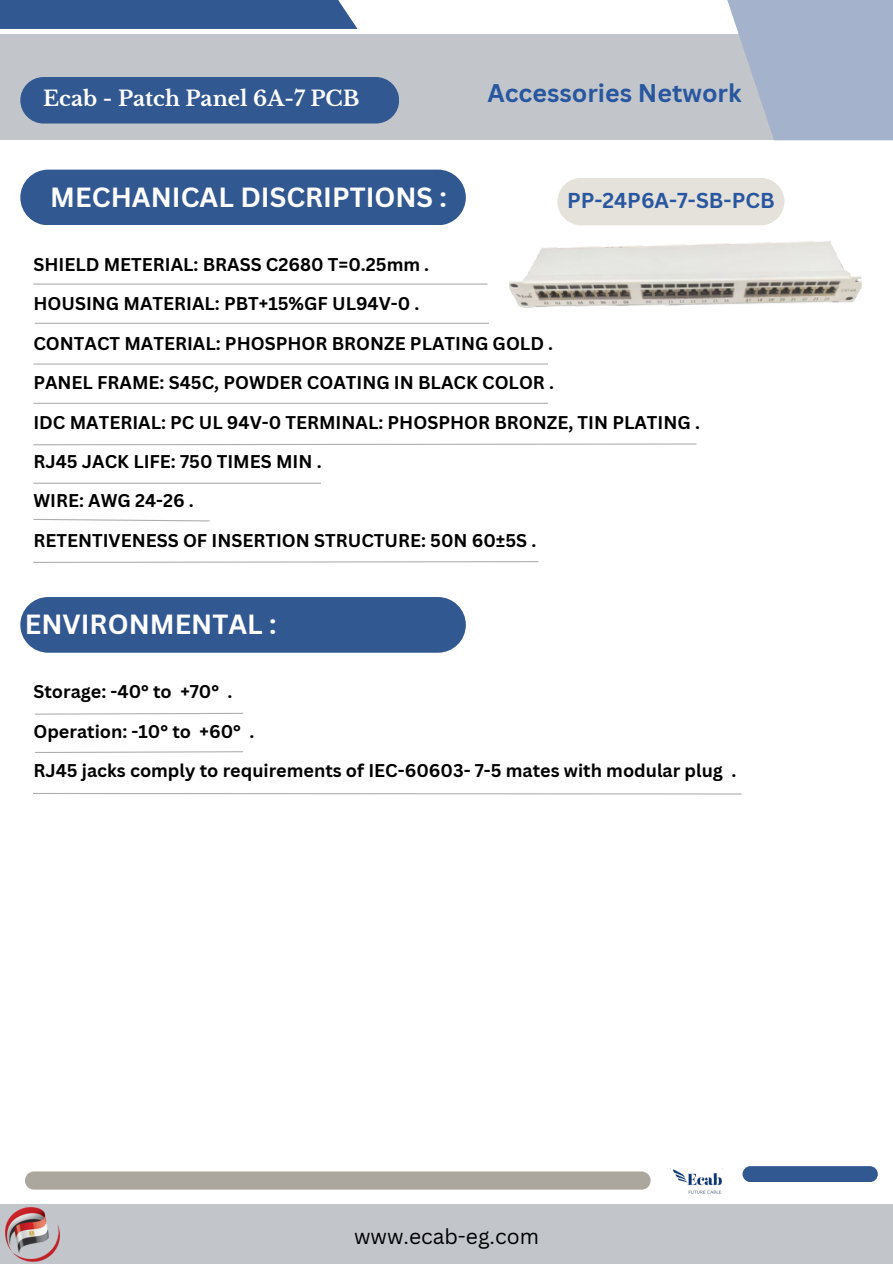
<style>
.page{position:relative;width:893px;height:1264px;background:#fff}
.page>*{position:absolute;margin:0;border:0;box-sizing:border-box;transform-origin:0 0}
.t1{font:700 27px "Canva Sans";color:#fff}
.t2{font:700 24.9px "Canva Sans";color:#28579f}
.t3{font:700 21px "Libre Baskerville";color:#fff}
.t4{font:700 21px "Canva Sans";color:#28579f}
.t5{font:21px "Canva Sans";color:#000}
.t6{font:700 18px "Canva Sans";color:#000}
</style>
<div class="page">
<div style="left:0;top:35px;width:892px;height:105px;background:#c2c6cb"></div>
<svg style="left:707px;top:0;width:185px;height:140px;fill:#a4b3cb"></svg>
<div style="left:0;top:0;width:357px;height:29px;background:#325892"></div>
<div style="left:20px;top:77px;width:379px;height:46px;background:#325892;border-radius:23px"></div>
<div style="left:20px;top:170px;width:445px;height:55px;background:#325892;border-radius:28px"></div>
<div style="left:557px;top:178px;width:227px;height:47px;background:#e5e2db"></div>
<div style="left:20px;top:597px;width:445px;height:55px;background:#325892;border-radius:28px"></div>
<div style="left:0;top:1204px;width:892px;height:59px;background:#c2c6cb"></div>
<div style="left:25px;top:1171px;width:625px;height:18px;background:#aba69e"></div>
<img style="left:670px;top:1168px;width:52px;height:26px">
<div style="left:742px;top:1166px;width:135px;height:16px;background:#325892;border-radius:8px"></div>
<hr style="left:33px;top:283px;width:454px;height:2px;background:#000">
<hr style="left:35px;top:323px;width:454px;height:1px;background:#000">
<hr style="left:33px;top:363px;width:515px;height:1px;background:#000">
<hr style="left:33px;top:403px;width:515px;height:1px;background:#000">
<svg style="left:33px;top:443px;width:664px;height:2px"></svg>
<hr style="left:33px;top:482px;width:288px;height:2px;background:#000">
<svg style="left:33px;top:518px;width:177px;height:3px"></svg>
<svg style="left:33px;top:561px;width:506px;height:2px"></svg>
<svg style="left:35px;top:712px;width:208px;height:3px"></svg>
<svg style="left:35px;top:751px;width:208px;height:2px"></svg>
<svg style="left:33px;top:793px;width:709px;height:2px"></svg>
<img style="left:509px;top:241px;width:352px;height:67px">
<img style="left:6px;top:1207px;width:54px;height:55px">
<p class="t3" style="left:43px;top:86px;width:318px">Ecab - Patch Panel 6A-7 PCB</p>
<p class="t2" style="left:487px;top:76px;width:255px">Accessories Network</p>
<p class="t1" style="left:50px;top:178px;width:398px">MECHANICAL DISCRIPTIONS :</p>
<p class="t4" style="left:567px;top:186px;width:209px">PP-24P6A-7-SB-PCB</p>
<p class="t6" style="left:33px;top:252px;width:397px">SHIELD METERIAL: BRASS C2680 T=0.25mm .</p>
<p class="t6" style="left:33px;top:291px;width:387px">HOUSING MATERIAL: PBT+15%GF UL94V-0 .</p>
<p class="t6" style="left:33px;top:330px;width:521px">CONTACT MATERIAL: PHOSPHOR BRONZE PLATING GOLD .</p>
<p class="t6" style="left:33px;top:370px;width:522px">PANEL FRAME: S45C, POWDER COATING IN BLACK COLOR .</p>
<p class="t6" style="left:33px;top:409px;width:668px">IDC MATERIAL: PC UL 94V-0 TERMINAL: PHOSPHOR BRONZE, TIN PLATING .</p>
<p class="t6" style="left:33px;top:449px;width:290px">RJ45 JACK LIFE: 750 TIMES MIN .</p>
<p class="t6" style="left:33px;top:488px;width:162px">WIRE: AWG 24-26 .</p>
<p class="t6" style="left:33px;top:527px;width:504px">RETENTIVENESS OF INSERTION STRUCTURE: 50N 60±5S .</p>
<p class="t1" style="left:25px;top:605px;width:253px">ENVIRONMENTAL :</p>
<p class="t6" style="left:33px;top:679px;width:200px">Storage: -40° to +70° .</p>
<p class="t6" style="left:33px;top:718px;width:222px">Operation: -10° to +60° .</p>
<p class="t6" style="left:33px;top:758px;width:704px">RJ45 jacks comply to requirements of IEC-60603- 7-5 mates with modular plug .</p>
<p class="t5" style="left:354px;top:1221px;width:186px">www.ecab-eg.com</p>
</div>
